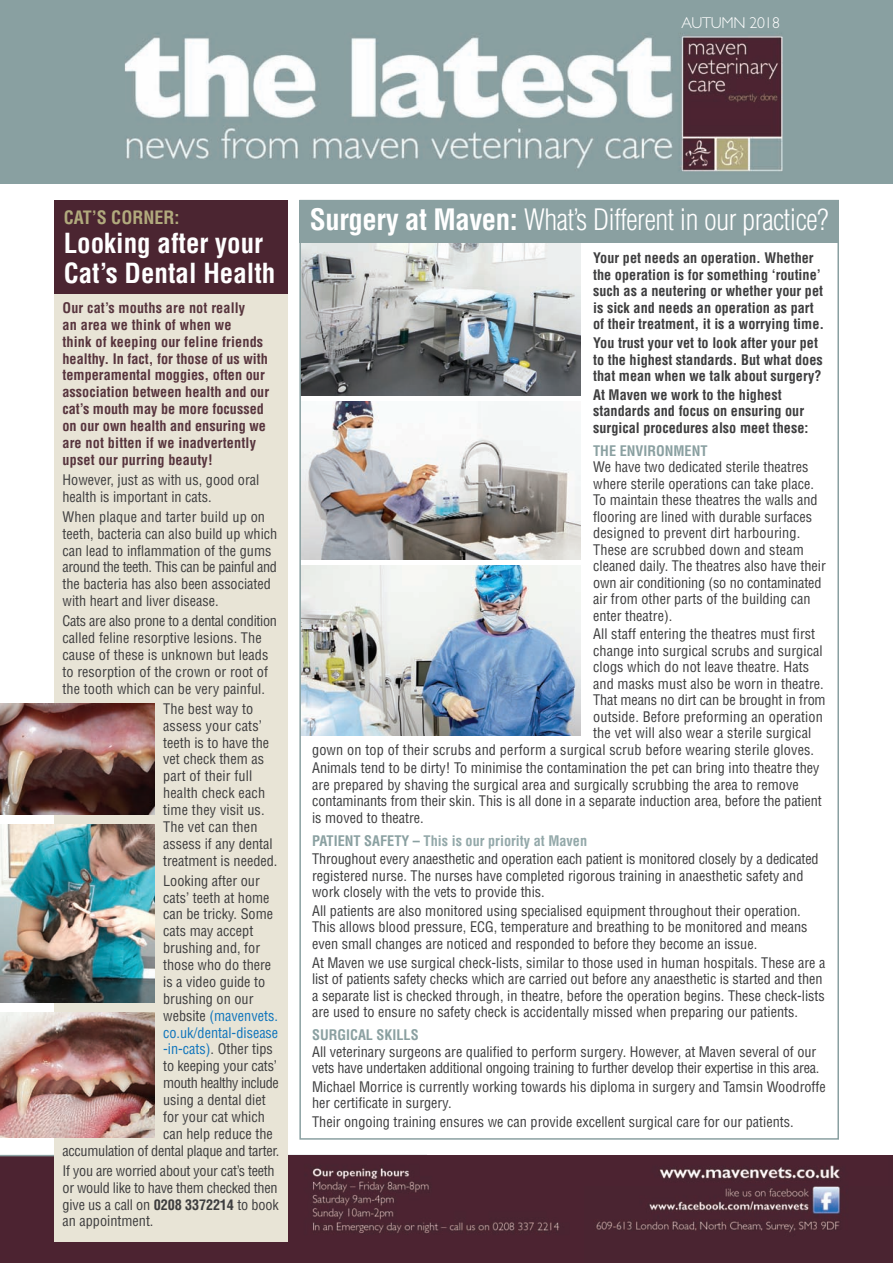
<style>
.page{position:relative;width:893px;height:1263px;background:#fff}
.page>*{position:absolute;margin:0;border:0;box-sizing:border-box;transform-origin:0 0}
.t1{font:300 condensed 28.8px "Helvetica";letter-spacing:-.015em;color:#fff}
.t2{font:700 condensed 27px/30px "Helvetica";color:#fff}
.t3{font:700 condensed 18px "Helvetica";color:#b1aa7d}
.t4{font:300 15.75px "Gill Sans";letter-spacing:-.02em;color:#fff}
.t5{font:condensed 14.25px/16.5px "Helvetica";color:#3e3e3f}
.t6{font:700 condensed 14.25px/16.5px "Helvetica";color:#3e3e3f}
.t7{font:700 condensed 14.25px/16.8px "Helvetica";color:#57343d}
.t8{font:condensed 14.25px/16.8px "Helvetica";letter-spacing:-.02em;color:#3e3e3f}
.t9{font:condensed 14.25px "Helvetica";color:#1075bc}
.t10{font:700 condensed 14.25px "Helvetica";color:#8aa0a1}
.t11{font:condensed 14.25px "Helvetica";letter-spacing:-.03em;color:#3e3e3f}
.s1{color:#3e3e3f}
.s2{color:#1075bc}
.s3{font-weight:700}
.s4{font-weight:700;color:#8aa0a1}
.s5{font-weight:700;color:#93a8a9}
</style>
<div class="page">
<img style="left:302px;top:402px;width:278px;height:157px">
<img style="left:302px;top:242px;width:278px;height:153px">
<img style="left:302px;top:565px;width:278px;height:170px">
<div style="left:299px;top:200px;width:540px;height:42px;background:#8aa0a1"></div>
<div style="left:0;top:1155px;width:191px;height:108px;background:#4c2331"></div>
<img style="left:191px;top:1155px;width:393px;height:108px">
<img style="left:0;top:0;width:893px;height:183px">
<img style="left:584px;top:1155px;width:309px;height:31px">
<div style="left:54px;top:200px;width:234px;height:1042px;background:#e8e4d6"></div>
<div style="left:54px;top:200px;width:234px;height:93px;background:#4b2531"></div>
<img style="left:584px;top:1186px;width:309px;height:77px">
<img style="left:0;top:1013px;width:155px;height:125px">
<img style="left:0;top:825px;width:155px;height:178px">
<img style="left:0;top:703px;width:155px;height:112px">
<p class="t4" style="left:682px;top:13px;width:100px">AUTUMN 2018</p>
<p class="t3" style="left:64px;top:207px;width:117px">CAT’S CORNER:</p>
<h2 class="t2" style="left:64px;top:228px;width:213px">Looking after your<br>Cat’s Dental Health</h2>
<p class="t7" style="left:63px;top:299px;width:208px">Our cat’s mouths are not really<br>an area we think of when we<br>think of keeping our feline friends healthy. In fact, for those of us with temperamental moggies, often our association between health and our cat’s mouth may be more focussed on our own health and ensuring we are not bitten if we inadvertently upset our purring beauty!</p>
<p class="t5" style="left:63px;top:471px;width:198px">However, just as with us, good oral health is important in cats.</p>
<p class="t5" style="left:63px;top:508px;width:216px">When plaque and tarter build up on teeth, bacteria can also build up which can lead to inflammation of the gums around the teeth. This can be painful and the bacteria has also been associated with heart and liver disease.</p>
<p class="t5" style="left:63px;top:612px;width:216px">Cats are also prone to a dental condition called feline resorptive lesions. The cause of these is unknown but leads to resorption of the crown or root of the tooth which can be very painful.</p>
<p class="t5" style="left:163px;top:700px;width:116px">The best way to assess your cats’ teeth is to have the vet check them as part of their full health check each time they visit us.<br>The vet can then assess if any dental treatment is needed.</p>
<p class="t5" style="left:163px;top:872px;width:98px">Looking after our</p>
<p class="t5" style="left:163px;top:889px;width:108px">cats’ teeth at home</p>
<p class="t5" style="left:163px;top:906px;width:112px">can be tricky. Some</p>
<p class="t5" style="left:163px;top:923px;width:92px">cats may accept</p>
<p class="t5" style="left:163px;top:939px;width:98px">brushing and, for</p>
<p class="t5" style="left:163px;top:956px;width:110px">those who do there</p>
<p class="t5" style="left:163px;top:973px;width:104px">is a video guide to</p>
<p class="t5" style="left:163px;top:990px;width:92px">brushing on our</p>
<p class="t9" style="left:163px;top:1006px;width:116px"><span class="s1">website</span> (mavenvets.</p>
<p class="t9" style="left:163px;top:1023px;width:117px">co.uk/dental-disease</p>
<p class="t5" style="left:163px;top:1041px;width:111px"><span class="s2">-in-cats)</span>. Other tips</p>
<p class="t5" style="left:163px;top:1058px;width:115px">to keeping your cats’</p>
<p class="t11" style="left:163px;top:1074px;width:117px">mouth healthy include</p>
<p class="t5" style="left:163px;top:1091px;width:104px">using a dental diet</p>
<p class="t5" style="left:163px;top:1108px;width:103px">for your cat which</p>
<p class="t5" style="left:163px;top:1125px;width:111px">can help reduce the</p>
<p class="t8" style="left:63px;top:1142px;width:218px">accumulation of dental plaque and tarter.</p>
<p class="t8" style="left:63px;top:1162px;width:218px">If you are worried about your cat’s teeth or would like to have them checked then give us a call on <span class="s3">0208 3372214</span> to book an appointment.</p>
<h1 class="t1" style="left:310px;top:203px;width:520px"><span class="s3">Surgery at Maven:</span> What’s Different in our practice?</h1>
<p class="t6" style="left:593px;top:250px;width:233px">Your pet needs an operation. Whether the operation is for something ‘routine’ such as a neutering or whether your pet is sick and needs an operation as part of their treatment, it is a worrying time.</p>
<p class="t6" style="left:593px;top:334px;width:231px">You trust your vet to look after your pet to the highest standards. But what does that mean when we talk about surgery?</p>
<p class="t6" style="left:593px;top:386px;width:217px">At Maven we work to the highest standards and focus on ensuring our surgical procedures also meet these:</p>
<p class="t10" style="left:593px;top:442px;width:116px">THE ENVIRONMENT</p>
<p class="t5" style="left:593px;top:458px;width:234px">We have two dedicated sterile theatres where sterile operations can take place.<br>To maintain these theatres the walls and flooring are lined with durable surfaces designed to prevent dirt harbouring.<br>These are scrubbed down and steam cleaned daily. The theatres also have their own air conditioning (so no contaminated air from other parts of the building can enter theatre).</p>
<p class="t5" style="left:593px;top:625px;width:224px">All staff entering the theatres must first</p>
<p class="t5" style="left:593px;top:642px;width:231px">change into surgical scrubs and surgical</p>
<p class="t5" style="left:593px;top:658px;width:217px">clogs which do not leave theatre. Hats</p>
<p class="t5" style="left:593px;top:675px;width:232px">and masks must also be worn in theatre.</p>
<p class="t5" style="left:593px;top:691px;width:234px">That means no dirt can be brought in from</p>
<p class="t5" style="left:593px;top:708px;width:231px">outside. Before preforming an operation</p>
<p class="t5" style="left:593px;top:724px;width:220px">the vet will also wear a sterile surgical</p>
<p class="t5" style="left:312px;top:741px;width:504px">gown on top of their scrubs and perform a surgical scrub before wearing sterile gloves.</p>
<p class="t5" style="left:312px;top:760px;width:511px">Animals tend to be dirty! To minimise the contamination the pet can bring into theatre they are prepared by shaving the surgical area and surgically scrubbing the area to remove contaminants from their skin. This is all done in a separate induction area, before the patient is moved to theatre.</p>
<p class="t5" style="left:312px;top:831px;width:508px;line-height:18.6px"><span class="s4">PATIENT SAFETY –</span> <span class="s5">This is our priority at Maven<br></span>Throughout every anaesthetic and operation each patient is monitored closely by a dedicated</p>
<p class="t5" style="left:312px;top:867px;width:493px">registered nurse. The nurses have completed rigorous training in anaesthetic safety and work closely with the vets to provide this.</p>
<p class="t5" style="left:312px;top:902px;width:497px">All patients are also monitored using specialised equipment throughout their operation.<br>This allows blood pressure, ECG, temperature and breathing to be monitored and means even small changes are noticed and responded to before they become an issue.</p>
<p class="t5" style="left:312px;top:954px;width:515px">At Maven we use surgical check-lists, similar to those used in human hospitals. These are a list of patients safety checks which are carried out before any anaesthetic is started and then a separate list is checked through, in theatre, before the operation begins. These check-lists are used to ensure no safety check is accidentally missed when preparing our patients.</p>
<p class="t10" style="left:312px;top:1026px;width:108px">SURGICAL SKILLS</p>
<p class="t5" style="left:312px;top:1043px;width:509px">All veterinary surgeons are qualified to perform surgery. However, at Maven several of our vets have undertaken additional ongoing training to further develop their expertise in this area.</p>
<p class="t5" style="left:312px;top:1078px;width:515px">Michael Morrice is currently working towards his diploma in surgery and Tamsin Woodroffe her certificate in surgery.</p>
<p class="t5" style="left:312px;top:1113px;width:483px">Their ongoing training ensures we can provide excellent surgical care for our patients.</p>
</div>
